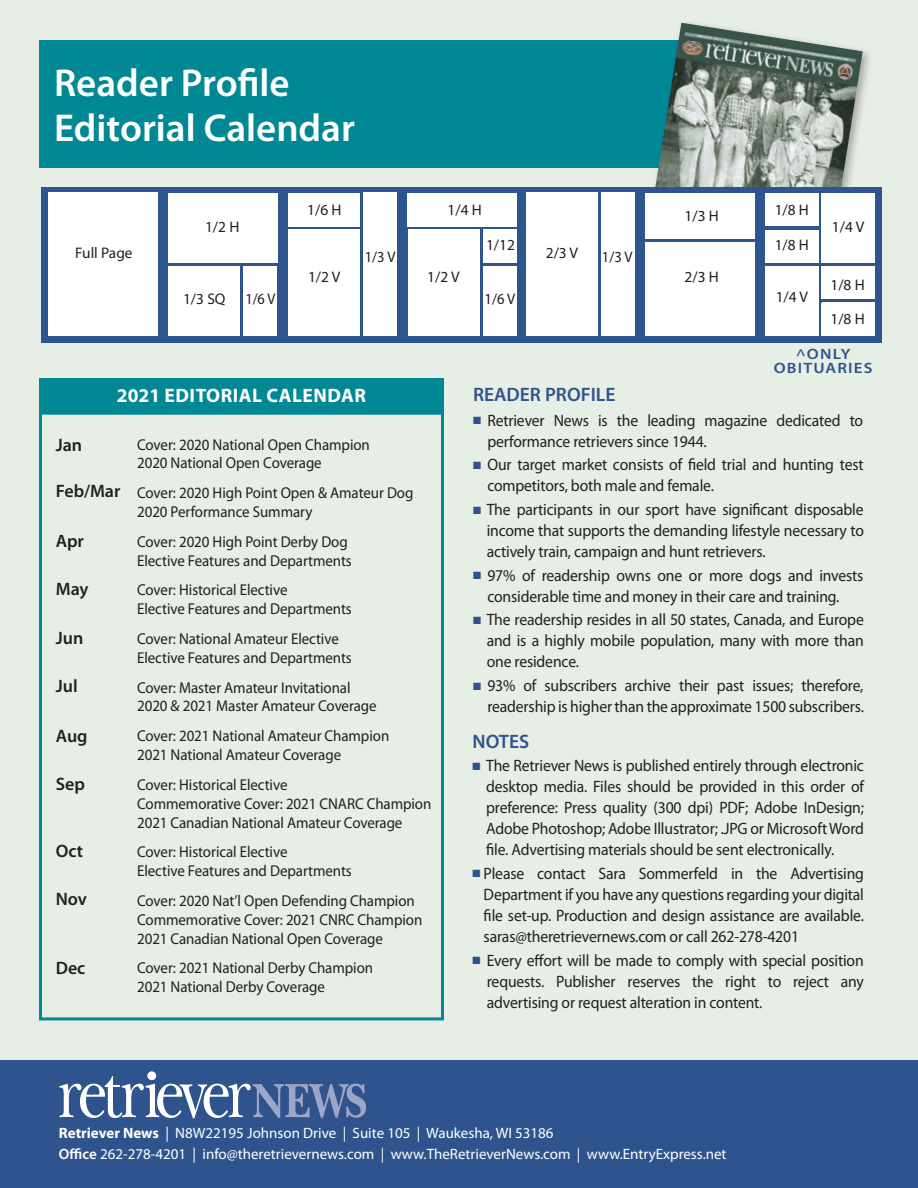
<style>
.page{position:relative;width:918px;height:1188px;background:#e7eee5}
.page>*{position:absolute;margin:0;border:0;box-sizing:border-box;transform-origin:0 0}
.t1{font:600 39px "Myriad Pro";color:#fff}
.Body_Text{font:700 19.5px "Myriad Pro";letter-spacing:.025em;color:#fff}
.Bullet_point_text{font:600 19.5px "Myriad Pro";color:#2f548d}
.Body_Text-2{font:600 18px "Myriad Pro";letter-spacing:-.005em;color:#231f20}
.Bullet_point_text-2{font:16.5px/21px "Myriad Pro";letter-spacing:-.01em;color:#231f20;text-align:justify;scale:.95 1}
.Body_Text-3{font:15.75px/18.9px "Myriad Pro";letter-spacing:-.005em;color:#231f20;scale:.95 1}
.t2{font:15.3px "Myriad Pro";color:#231f20}
.t3{font:15.3px "Myriad Pro";color:#231f20;scale:.95 1}
.t4{font:15.3px "Myriad Pro";color:#231f20;scale:.93 1}
.t5{font:15px/21px "Myriad Pro";color:#fff}
.Body_Text-4{font:600 15px "Myriad Pro";letter-spacing:.07em;color:#2f548d;scale:1.13 1}
.s1{color:#2f548d}
.s2{font-weight:700}
.s3{font-weight:600}
</style>
<div class="page">
<div style="left:0;top:1060px;width:918px;height:128px;background:#2f548d"></div>
<svg style="left:59px;top:1076px;width:307px;height:43px"></svg>
<div style="left:147px;top:1071px;width:9px;height:9px;background:#fff;border-radius:50%"></div>
<div style="left:39px;top:40px;width:671px;height:128px;background:#008895"></div>
<div style="left:648px;top:18px;width:226px;height:198px;background:#231f20;opacity:.35"></div>
<img style="left:653px;top:23px;width:210px;height:165px">
<div style="left:41px;top:188px;width:481px;height:155px;background:#2f558e"></div>
<div style="left:48px;top:193px;width:110px;height:143px;background:#fff"></div>
<div style="left:168px;top:193px;width:109px;height:70px;background:#fff"></div>
<div style="left:168px;top:266px;width:72px;height:70px;background:#fff"></div>
<div style="left:408px;top:193px;width:109px;height:33px;background:#fff"></div>
<div style="left:363px;top:193px;width:34px;height:143px;background:#fff"></div>
<div style="left:288px;top:193px;width:71px;height:33px;background:#fff"></div>
<div style="left:288px;top:230px;width:71px;height:106px;background:#fff"></div>
<div style="left:408px;top:230px;width:71px;height:106px;background:#fff"></div>
<div style="left:243px;top:266px;width:34px;height:70px;background:#fff"></div>
<div style="left:483px;top:266px;width:34px;height:70px;background:#fff"></div>
<div style="left:483px;top:230px;width:34px;height:33px;background:#fff"></div>
<div style="left:519px;top:188px;width:363px;height:155px;background:#2f558e"></div>
<div style="left:526px;top:193px;width:71px;height:143px;background:#fff"></div>
<div style="left:601px;top:193px;width:34px;height:143px;background:#fff"></div>
<div style="left:646px;top:193px;width:109px;height:46px;background:#fff"></div>
<div style="left:646px;top:242px;width:109px;height:94px;background:#fff"></div>
<div style="left:765px;top:266px;width:53px;height:70px;background:#fff"></div>
<div style="left:821px;top:193px;width:53px;height:70px;background:#fff"></div>
<div style="left:821px;top:303px;width:53px;height:33px;background:#fff"></div>
<div style="left:821px;top:266px;width:53px;height:33px;background:#fff"></div>
<div style="left:765px;top:230px;width:53px;height:33px;background:#fff"></div>
<div style="left:765px;top:193px;width:53px;height:33px;background:#fff"></div>
<div style="left:39px;top:412px;width:405px;height:608px;border:3px solid #008895"></div>
<div style="left:39px;top:378px;width:405px;height:33px;background:#008895"></div>
<p class="t1" style="left:54px;top:59px;width:237px">Reader Profile</p>
<p class="t1" style="left:54px;top:104px;width:302px">Editorial Calendar</p>
<p class="t2" style="left:75px;top:244px;width:59px">Full Page</p>
<p class="t2" style="left:307px;top:201px;width:36px">1/6 H</p>
<p class="t2" style="left:448px;top:201px;width:36px">1/4 H</p>
<p class="t2" style="left:775px;top:201px;width:36px">1/8 H</p>
<p class="t2" style="left:775px;top:235px;width:36px">1/8 H</p>
<p class="t2" style="left:685px;top:206px;width:36px">1/3 H</p>
<p class="t2" style="left:205px;top:218px;width:36px">1/2 H</p>
<p class="t2" style="left:832px;top:218px;width:34px">1/4 V</p>
<p class="t2" style="left:486px;top:235px;width:30px">1/12</p>
<p class="t2" style="left:546px;top:244px;width:34px">2/3 V</p>
<p class="t3" style="left:365px;top:247px;width:34px">1/3 V</p>
<p class="t3" style="left:602px;top:247px;width:34px">1/3 V</p>
<p class="t2" style="left:183px;top:290px;width:44px">1/3 SQ</p>
<p class="t4" style="left:245px;top:290px;width:34px">1/6 V</p>
<p class="t2" style="left:308px;top:267px;width:34px">1/2 V</p>
<p class="t2" style="left:427px;top:267px;width:34px">1/2 V</p>
<p class="t3" style="left:485px;top:290px;width:34px">1/6 V</p>
<p class="t2" style="left:685px;top:267px;width:36px">2/3 H</p>
<p class="t2" style="left:776px;top:287px;width:34px">1/4 V</p>
<p class="t2" style="left:830px;top:275px;width:36px">1/8 H</p>
<p class="t2" style="left:830px;top:310px;width:36px">1/8 H</p>
<p class="Body_Text-4" style="left:796px;top:344px;width:50px">^ONLY</p>
<p class="Body_Text-4" style="left:774px;top:358px;width:89px">OBITUARIES</p>
<p class="Body_Text" style="left:117px;top:383px;width:251px">2021 EDITORIAL CALENDAR</p>
<p class="Body_Text-2" style="left:56px;top:434px;width:28px">Jan</p>
<p class="Body_Text-2" style="left:56px;top:480px;width:66px">Feb/Mar</p>
<p class="Body_Text-2" style="left:56px;top:529px;width:30px">Apr</p>
<p class="Body_Text-2" style="left:56px;top:577px;width:34px">May</p>
<p class="Body_Text-2" style="left:56px;top:627px;width:29px">Jun</p>
<p class="Body_Text-2" style="left:56px;top:675px;width:23px">Jul</p>
<p class="Body_Text-2" style="left:56px;top:724px;width:33px">Aug</p>
<p class="Body_Text-2" style="left:56px;top:772px;width:31px">Sep</p>
<p class="Body_Text-2" style="left:56px;top:840px;width:29px">Oct</p>
<p class="Body_Text-2" style="left:56px;top:888px;width:33px">Nov</p>
<p class="Body_Text-2" style="left:56px;top:957px;width:31px">Dec</p>
<p class="Body_Text-3" style="left:137px;top:435px;width:247px">Cover: 2020 National Open Champion<br>2020 National Open Coverage</p>
<p class="Body_Text-3" style="left:137px;top:483px;width:292px">Cover: 2020 High Point Open &amp; Amateur Dog<br>2020 Performance Summary</p>
<p class="Body_Text-3" style="left:137px;top:532px;width:228px">Cover: 2020 High Point Derby Dog<br>Elective Features and Departments</p>
<p class="Body_Text-3" style="left:137px;top:580px;width:228px">Cover: Historical Elective<br>Elective Features and Departments</p>
<p class="Body_Text-3" style="left:137px;top:629px;width:228px">Cover: National Amateur Elective<br>Elective Features and Departments</p>
<p class="Body_Text-3" style="left:137px;top:678px;width:254px">Cover: Master Amateur Invitational<br>2020 &amp; 2021 Master Amateur Coverage</p>
<p class="Body_Text-3" style="left:137px;top:726px;width:267px">Cover: 2021 National Amateur Champion<br>2021 National Amateur Coverage</p>
<p class="Body_Text-3" style="left:137px;top:775px;width:311px">Cover: Historical Elective<br>Commemorative Cover: 2021 CNARC Champion<br>2021 Canadian National Amateur Coverage</p>
<p class="Body_Text-3" style="left:137px;top:842px;width:228px">Cover: Historical Elective<br>Elective Features and Departments</p>
<p class="Body_Text-3" style="left:137px;top:891px;width:302px">Cover: 2020 Nat’l Open Defending Champion<br>Commemorative Cover: 2021 CNRC Champion<br>2021 Canadian National Open Coverage</p>
<p class="Body_Text-3" style="left:137px;top:958px;width:250px">Cover: 2021 National Derby Champion<br>2021 National Derby Coverage</p>
<p class="Bullet_point_text" style="left:473px;top:382px;width:144px">READER PROFILE</p>
<p class="Bullet_point_text-2" style="left:487px;top:409px;width:397px;text-indent:-14px"><span class="s1">■</span> Retriever News is the leading magazine dedicated to performance retrievers since 1944.</p>
<p class="Bullet_point_text-2" style="left:487px;top:454px;width:398px;text-indent:-14px"><span class="s1">■</span> Our target market consists of field trial and hunting test competitors, both male and female.</p>
<p class="Bullet_point_text-2" style="left:487px;top:499px;width:399px;text-indent:-14px"><span class="s1">■</span> The participants in our sport have significant disposable income that supports the demanding lifestyle necessary to actively train, campaign and hunt retrievers.</p>
<p class="Bullet_point_text-2" style="left:473px;top:564px;width:413px;text-align:center"><span class="s1">■</span> 97% of readership owns one or more dogs and invests considerable time and money in their care and training.</p>
<p class="Bullet_point_text-2" style="left:487px;top:609px;width:399px;text-indent:-14px"><span class="s1">■</span> The readership resides in all 50 states, Canada, and Europe and is a highly mobile population, many with more than one residence.</p>
<p class="Bullet_point_text-2" style="left:473px;top:675px;width:413px;text-align:right"><span class="s1">■</span> 93% of subscribers archive their past issues; therefore, readership is higher than the approximate 1500 subscribers.</p>
<p class="Bullet_point_text" style="left:472px;top:729px;width:58px">NOTES</p>
<p class="Bullet_point_text-2" style="left:486px;top:755px;width:399px;text-indent:-14px"><span class="s1">■</span> The Retriever News is published entirely through electronic desktop media. Files should be provided in this order of preference: Press quality (300 dpi) PDF; Adobe InDesign; Adobe Photoshop; Adobe Illustrator; .JPG or Microsoft Word file. Advertising materials should be sent electronically.</p>
<p class="Bullet_point_text-2" style="left:484px;top:863px;width:402px;text-indent:-11px"><span class="s1">■</span> Please contact Sara Sommerfeld in the Advertising Department if you have any questions regarding your digital file set-up. Production and design assistance are available. saras@theretrievernews.com or call 262-278-4201</p>
<p class="Bullet_point_text-2" style="left:487px;top:949px;width:399px;text-indent:-14px"><span class="s1">■</span> Every effort will be made to comply with special position requests. Publisher reserves the right to reject any advertising or request alteration in content.</p>
<p class="t5" style="left:59px;top:1123px;width:669px"><span class="s2">Retriever News</span> | N8W22195 Johnson Drive | Suite 105 | Waukesha, WI 53186<br><span class="s3">Office</span> 262-278-4201 | info@theretrievernews.com | www.TheRetrieverNews.com | www.EntryExpress.net</p>
</div>
